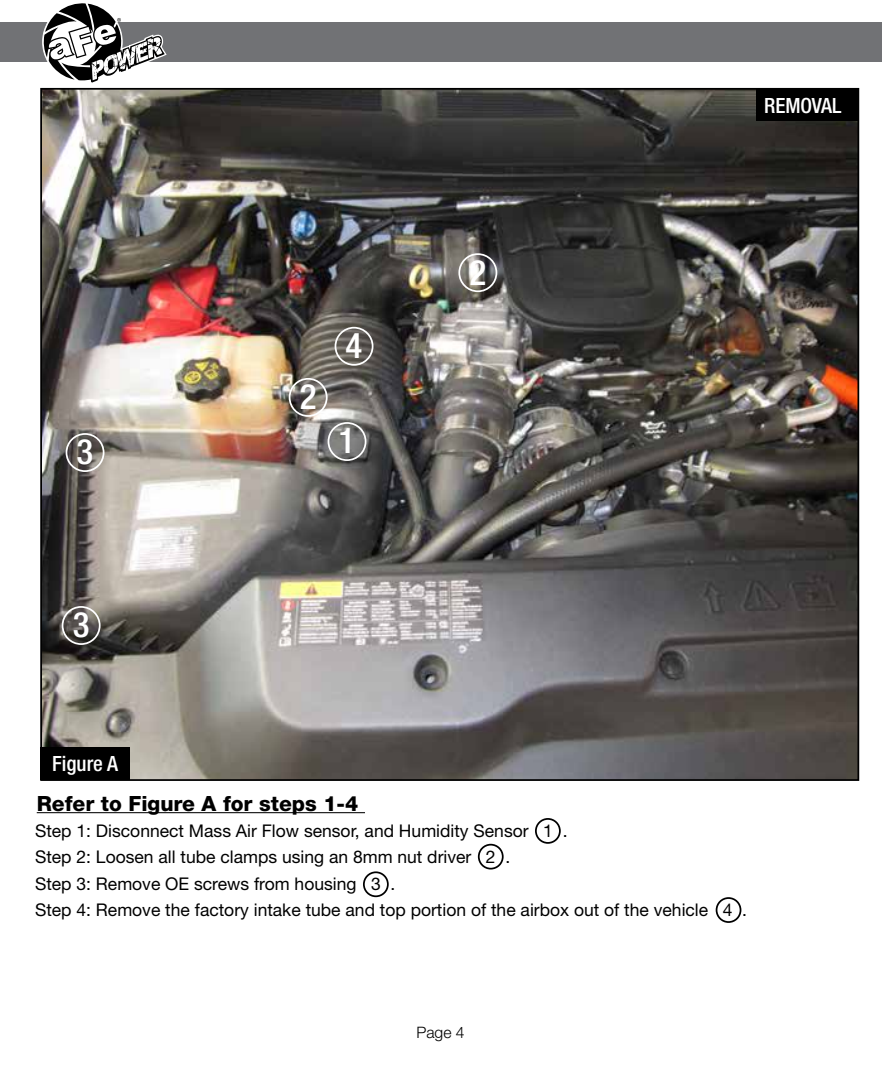
<style>
.page{position:relative;width:882px;height:1071px;background:#fff}
.page>*{position:absolute;margin:0;border:0;box-sizing:border-box;transform-origin:0 0}
.t1{font:500 condensed 35px "Helvetica Neue";color:#fff}
.t2{font:800 21px "Helvetica Neue";color:#000}
.t3{font:500 condensed 21px "Helvetica Neue";color:#fff}
.t4{font:17.5px/26.2px "Helvetica Neue";color:#000}
.t5{font:300 15.75px "Helvetica Neue";color:#000}
</style>
<div class="page">
<div style="left:0;top:23px;width:882px;height:39px;background:#717275"></div>
<svg style="left:43px;top:3px;width:124px;height:80px"></svg>
<img style="left:43px;top:91px;width:813px;height:687px">
<hr style="left:37px;top:812px;width:328px;height:1px;background:#000">
<div style="left:756px;top:88px;width:103px;height:33px;background:#000"></div>
<div style="left:716px;top:897px;width:25px;height:26px;border:2px solid #000;border-radius:50%"></div>
<div style="left:66px;top:433px;width:39px;height:39px;border:2px solid #fff;border-radius:50%"></div>
<div style="left:458px;top:253px;width:39px;height:39px;border:2px solid #fff;border-radius:50%"></div>
<div style="left:478px;top:844px;width:26px;height:26px;border:2px solid #000;border-radius:50%"></div>
<div style="left:363px;top:871px;width:26px;height:26px;border:2px solid #000;border-radius:50%"></div>
<div style="left:535px;top:818px;width:26px;height:26px;border:2px solid #000;border-radius:50%"></div>
<div style="left:328px;top:422px;width:38px;height:39px;border:2px solid #fff;border-radius:50%"></div>
<div style="left:289px;top:378px;width:39px;height:39px;border:2px solid #fff;border-radius:50%"></div>
<div style="left:62px;top:606px;width:39px;height:39px;border:2px solid #fff;border-radius:50%"></div>
<div style="left:335px;top:327px;width:38px;height:39px;border:2px solid #fff;border-radius:50%"></div>
<div style="left:40px;top:747px;width:90px;height:33px;background:#000"></div>
<h1 class="t1" style="left:77px;top:431px;width:18px">3</h1>
<h1 class="t1" style="left:300px;top:376px;width:18px">2</h1>
<h1 class="t1" style="left:346px;top:325px;width:18px">4</h1>
<h1 class="t1" style="left:339px;top:420px;width:18px">1</h1>
<h1 class="t1" style="left:469px;top:251px;width:18px">2</h1>
<p class="t3" style="left:764px;top:93px;width:79px">REMOVAL</p>
<h1 class="t1" style="left:73px;top:604px;width:18px">3</h1>
<p class="t3" style="left:52px;top:751px;width:67px">Figure A</p>
<p class="t2" style="left:37px;top:791px;width:323px">Refer to Figure A for steps 1-4</p>
<p class="t4" style="left:35px;top:817px;width:714px">Step 1: Disconnect Mass Air Flow sensor, and Humidity Sensor 1 .<br>Step 2: Loosen all tube clamps using an 8mm nut driver 2 .<br>Step 3: Remove OE screws from housing 3 .<br>Step 4: Remove the factory intake tube and top portion of the airbox out of the vehicle 4 .</p>
<p class="t5" style="left:416px;top:1023px;width:50px">Page 4</p>
</div>
